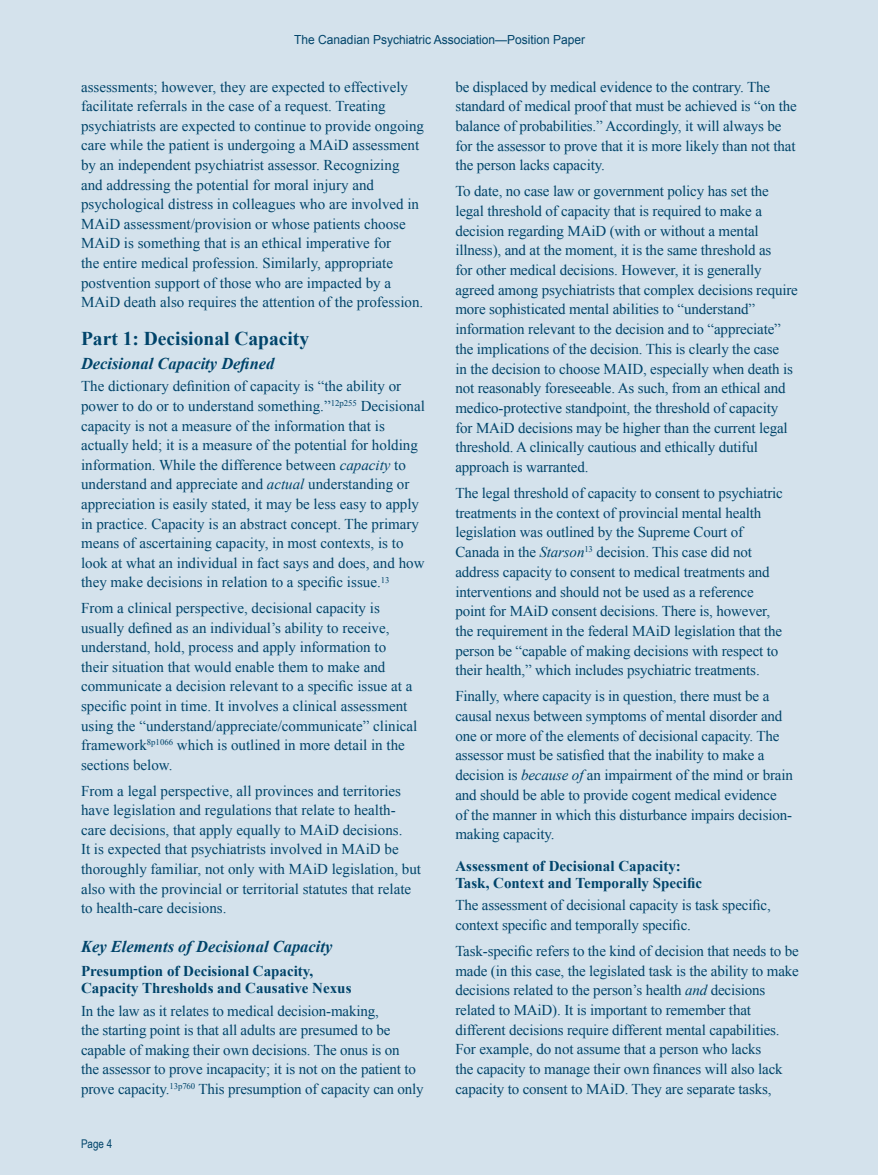
<style>
.page{position:relative;width:878px;height:1175px;background:#fff}
.page>*{position:absolute;margin:0;border:0;box-sizing:border-box;transform-origin:0 0}
.t1{font:700 19.5px "Times New Roman";color:#00446a}
.t2{font:italic 700 16.5px "Times New Roman";color:#00446a}
.t3{font:15px/19.6px "Times New Roman";letter-spacing:-.01em;color:#00446a}
.t4{font:700 15px/16.6px "Times New Roman";color:#00446a}
.t5{font:12.45px "Arial";color:#00446a;scale:.96 1}
.t6{font:12px "Arial Narrow";color:#00446a}
.s1{font-style:italic}
</style>
<div class="page">
<div style="left:0;top:0;width:878px;height:1174px;background:#d4e2ec"></div>
<p class="t5" style="left:294px;top:31px;width:304px">The Canadian Psychiatric Association—Position Paper</p>
<p class="t3" style="left:81px;top:76px;width:344px">assessments; however, they are expected to effectively facilitate referrals in the case of a request. Treating psychiatrists are expected to continue to provide ongoing care while the patient is undergoing a MAiD assessment by an independent psychiatrist assessor. Recognizing and addressing the potential for moral injury and psychological distress in colleagues who are involved in MAiD assessment/provision or whose patients choose MAiD is something that is an ethical imperative for<br>the entire medical profession. Similarly, appropriate postvention support of those who are impacted by a MAiD death also requires the attention of the profession.</p>
<h1 class="t1" style="left:81px;top:325px;width:230px">Part 1: Decisional Capacity</h1>
<p class="t2" style="left:81px;top:352px;width:195px">Decisional Capacity Defined</p>
<p class="t3" style="left:81px;top:376px;width:345px">The dictionary definition of capacity is “the ability or power to do or to understand something.”<sup>12p255</sup> Decisional capacity is not a measure of the information that is actually held; it is a measure of the potential for holding information. While the difference between <span class="s1">capacity</span> to understand and appreciate and <span class="s1">actual</span> understanding or appreciation is easily stated, it may be less easy to apply in practice. Capacity is an abstract concept. The primary means of ascertaining capacity, in most contexts, is to look at what an individual in fact says and does, and how they make decisions in relation to a specific issue.<sup>13</sup></p>
<p class="t3" style="left:81px;top:598px;width:338px">From a clinical perspective, decisional capacity is usually defined as an individual’s ability to receive, understand, hold, process and apply information to their situation that would enable them to make and communicate a decision relevant to a specific issue at a specific point in time. It involves a clinical assessment using the “understand/appreciate/communicate” clinical framework<sup>8p1066</sup> which is outlined in more detail in the sections below.</p>
<p class="t3" style="left:81px;top:780px;width:341px">From a legal perspective, all provinces and territories have legislation and regulations that relate to health&shy;care decisions, that apply equally to MAiD decisions.<br>It is expected that psychiatrists involved in MAiD be thoroughly familiar, not only with MAiD legislation, but also with the provincial or territorial statutes that relate to health-care decisions.</p>
<p class="t2" style="left:81px;top:935px;width:253px">Key Elements of Decisional Capacity</p>
<p class="t4" style="left:81px;top:962px;width:272px">Presumption of Decisional Capacity,<br>Capacity Thresholds and Causative Nexus</p>
<p class="t3" style="left:81px;top:1000px;width:344px">In the law as it relates to medical decision-making,<br>the starting point is that all adults are presumed to be capable of making their own decisions. The onus is on<br>the assessor to prove incapacity; it is not on the patient to prove capacity.<sup>13p760</sup> This presumption of capacity can only</p>
<p class="t6" style="left:81px;top:1135px;width:33px">Page 4</p>
<p class="t3" style="left:455px;top:76px;width:343px">be displaced by medical evidence to the contrary. The standard of medical proof that must be achieved is “on the balance of probabilities.” Accordingly, it will always be for the assessor to prove that it is more likely than not that the person lacks capacity.</p>
<p class="t3" style="left:455px;top:181px;width:344px">To date, no case law or government policy has set the legal threshold of capacity that is required to make a decision regarding MAiD (with or without a mental illness), and at the moment, it is the same threshold as<br>for other medical decisions. However, it is generally agreed among psychiatrists that complex decisions require more sophisticated mental abilities to “understand” information relevant to the decision and to “appreciate” the implications of the decision. This is clearly the case<br>in the decision to choose MAID, especially when death is not reasonably foreseeable. As such, from an ethical and medico-protective standpoint, the threshold of capacity for MAiD decisions may be higher than the current legal threshold. A clinically cautious and ethically dutiful approach is warranted.</p>
<p class="t3" style="left:455px;top:483px;width:329px">The legal threshold of capacity to consent to psychiatric treatments in the context of provincial mental health legislation was outlined by the Supreme Court of Canada in the <span class="s1">Starson</span><sup>13</sup> decision. This case did not address capacity to consent to medical treatments and interventions and should not be used as a reference point for MAiD consent decisions. There is, however, the requirement in the federal MAiD legislation that the person be “capable of making decisions with respect to their health,” which includes psychiatric treatments.</p>
<p class="t3" style="left:455px;top:686px;width:339px">Finally, where capacity is in question, there must be a causal nexus between symptoms of mental disorder and one or more of the elements of decisional capacity. The assessor must be satisfied that the inability to make a decision is <span class="s1">because of</span> an impairment of the mind or brain and should be able to provide cogent medical evidence<br>of the manner in which this disturbance impairs decision&shy;making capacity.</p>
<p class="t4" style="left:455px;top:857px;width:248px">Assessment of Decisional Capacity:<br>Task, Context and Temporally Specific</p>
<p class="t3" style="left:455px;top:895px;width:317px">The assessment of decisional capacity is task specific, context specific and temporally specific.</p>
<p class="t3" style="left:455px;top:940px;width:345px">Task-specific refers to the kind of decision that needs to be made (in this case, the legislated task is the ability to make decisions related to the person’s health <span class="s1">and</span> decisions related to MAiD). It is important to remember that different decisions require different mental capabilities.<br>For example, do not assume that a person who lacks<br>the capacity to manage their own finances will also lack capacity to consent to MAiD. They are separate tasks,</p>
</div>
